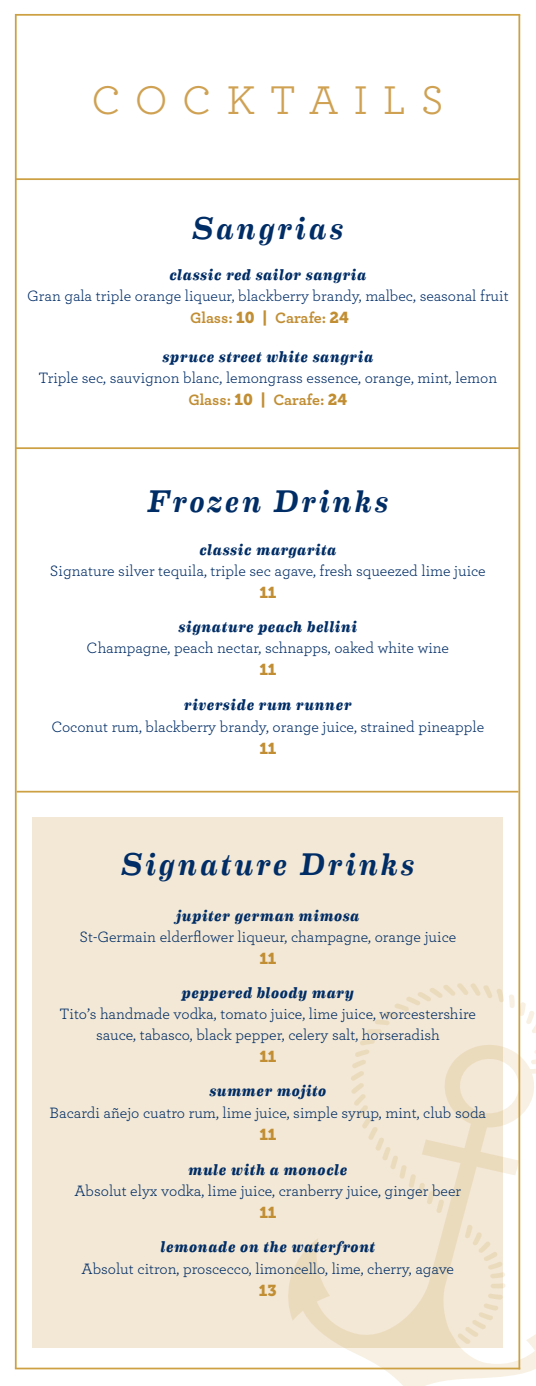
<style>
.page{position:relative;width:536px;height:1386px;background:#fff}
.page>*{position:absolute;margin:0;border:0;box-sizing:border-box;transform-origin:0 0}
.Menu{font:42px "Archer";letter-spacing:.35em;color:#cfa152}
.Menu-2{font:italic 500 31.5px "Eames Century Modern";letter-spacing:.095em;color:#002d66}
.Descrption{font:15.75px "Archer";color:#002d66}
.Menu-3{font:15.75px "Archer";color:#002d66}
.Menu-4{font:italic 700 15.75px "Eames Century Modern";letter-spacing:.045em;color:#002d66}
.Menu-5{font:700 15.75px "Archer";letter-spacing:-.005em;color:#c18e34}
.Descrption-2{font:15.75px "Museo Slab 900";color:#c18e34}
.s1{font-family:"Museo Slab 900";font-weight:400}
</style>
<div class="page">
<svg style="left:502px;top:983px;width:34px;height:58px"></svg>
<svg style="left:287px;top:1041px;width:249px;height:345px"></svg>
<hr style="left:16px;top:447px;width:503px;height:2px;background:#cda143">
<hr style="left:16px;top:178px;width:503px;height:2px;background:#cda143">
<div style="left:32px;top:817px;width:470px;height:531px;background:#f3e8d5"></div>
<hr style="left:17px;top:791px;width:501px;height:2px;background:#cda143">
<hr style="left:15px;top:14px;width:2px;height:1355px;background:#cda143">
<hr style="left:518px;top:15px;width:2px;height:1354px;background:#cda143">
<hr style="left:15px;top:1368px;width:505px;height:1px;background:#cda143">
<hr style="left:16px;top:14px;width:504px;height:2px;background:#cda143">
<p class="Menu" style="left:91px;top:71px;width:354px">COCKTAILS</p>
<p class="Menu-2" style="left:192px;top:205px;width:152px">Sangrias</p>
<p class="Menu-4" style="left:169px;top:263px;width:198px">classic red sailor sangria</p>
<p class="Menu-3" style="left:27px;top:284px;width:483px">Gran gala triple orange liqueur, blackberry brandy, malbec, seasonal fruit</p>
<p class="Menu-5" style="left:190px;top:305px;width:160px">Glass: <span class="s1">10 |</span> Carafe: <span class="s1">24</span></p>
<p class="Menu-4" style="left:162px;top:345px;width:212px">spruce street white sangria</p>
<p class="Menu-3" style="left:39px;top:367px;width:460px">Triple sec, sauvignon blanc, lemongrass essence, orange, mint, lemon</p>
<p class="Menu-5" style="left:188px;top:387px;width:160px">Glass: <span class="s1">10 |</span> Carafe: <span class="s1">24</span></p>
<p class="Menu-2" style="left:147px;top:478px;width:242px">Frozen Drinks</p>
<p class="Menu-4" style="left:199px;top:538px;width:138px">classic margarita</p>
<p class="Menu-3" style="left:50px;top:560px;width:437px">Signature silver tequila, triple sec agave, fresh squeezed lime juice</p>
<p class="Descrption-2" style="left:259px;top:583px;width:19px">11</p>
<p class="Menu-4" style="left:178px;top:615px;width:180px">signature peach bellini</p>
<p class="Descrption" style="left:87px;top:637px;width:364px">Champagne, peach nectar, schnapps, oaked white wine</p>
<p class="Descrption-2" style="left:259px;top:660px;width:19px">11</p>
<p class="Menu-4" style="left:184px;top:692px;width:169px">riverside rum runner</p>
<p class="Descrption" style="left:51px;top:716px;width:434px">Coconut rum, blackberry brandy, orange juice, strained pineapple</p>
<p class="Descrption-2" style="left:259px;top:739px;width:19px">11</p>
<p class="Menu-2" style="left:121px;top:840px;width:294px">Signature Drinks</p>
<p class="Menu-4" style="left:176px;top:904px;width:184px">jupiter german mimosa</p>
<p class="Menu-3" style="left:79px;top:925px;width:378px">St-Germain elderflower liqueur, champagne, orange juice</p>
<p class="Descrption-2" style="left:259px;top:949px;width:19px">11</p>
<p class="Menu-4" style="left:182px;top:981px;width:173px">peppered bloody mary</p>
<p class="Descrption" style="left:60px;top:1003px;width:418px">Tito’s handmade vodka, tomato juice, lime juice, worcestershire</p>
<p class="Descrption" style="left:96px;top:1023px;width:345px">sauce, tabasco, black pepper, celery salt, horseradish</p>
<p class="Descrption-2" style="left:259px;top:1047px;width:19px">11</p>
<p class="Menu-4" style="left:209px;top:1079px;width:118px">summer mojito</p>
<p class="Descrption" style="left:50px;top:1102px;width:438px">Bacardi añejo cuatro rum, lime juice, simple syrup, mint, club soda</p>
<p class="Descrption-2" style="left:259px;top:1126px;width:19px">11</p>
<p class="Menu-4" style="left:188px;top:1158px;width:160px">mule with a monocle</p>
<p class="Descrption" style="left:74px;top:1180px;width:388px">Absolut elyx vodka, lime juice, cranberry juice, ginger beer</p>
<p class="Descrption-2" style="left:259px;top:1203px;width:19px">11</p>
<p class="Menu-4" style="left:160px;top:1235px;width:216px">lemonade on the waterfront</p>
<p class="Descrption" style="left:82px;top:1258px;width:374px">Absolut citron, proscecco, limoncello, lime, cherry, agave</p>
<p class="Descrption-2" style="left:259px;top:1282px;width:19px">13</p>
</div>
